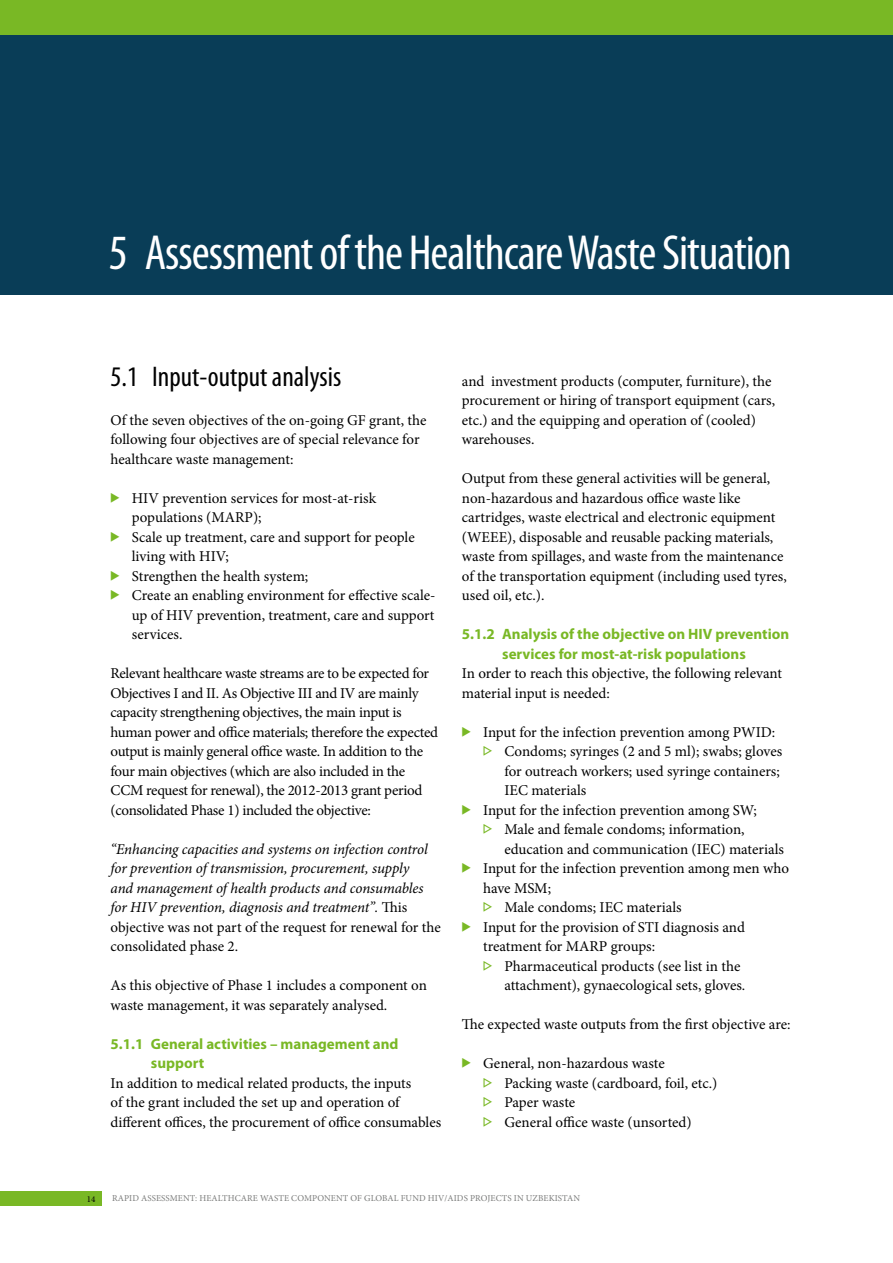
<style>
.page{position:relative;width:893px;height:1263px;background:#fff}
.page>*{position:absolute;margin:0;border:0;box-sizing:border-box;transform-origin:0 0}
.t1{font:condensed 49.5px "Myriad Pro";letter-spacing:-.02em;color:#fff}
.t2{font:condensed 28.5px "Myriad Pro";color:#000}
.t3{font:15px/19.5px "Minion Pro";letter-spacing:-.01em;color:#000}
.t4{font:italic 15px/19.5px "Minion Pro";letter-spacing:-.01em;color:#000}
.t5{font:700 15px/19.5px "Myriad Pro";color:#79b825}
.t6{font:9px "Minion Pro";letter-spacing:.01em;color:#7a7b7a}
.t7{font:9px "Minion Pro";color:#000}
.s1{font-family:"Geometric Arrows";font-size:10.5px;color:#79b825}
.s2{font-style:normal}
</style>
<div class="page">
<div style="left:0;top:1191px;width:102px;height:15px;background:#79b825"></div>
<div style="left:0;top:0;width:893px;height:295px;background:#093d57"></div>
<div style="left:0;top:0;width:893px;height:35px;background:#79b825"></div>
<h1 class="t1" style="left:109px;top:225px;width:684px">5 Assessment of the Healthcare Waste Situation</h1>
<h2 class="t2" style="left:111px;top:361px;width:232px">5.1 I nput-output analysis</h2>
<p class="t3" style="left:111px;top:410px;width:317px">Of the seven objectives of the on-going GF grant, the following four objectives are of special relevance for healthcare waste management:</p>
<p class="t3" style="left:111px;top:488px;width:267px"><span class="s1">{</span> HIV prevention services for most-at-risk</p>
<p class="t3" style="left:132px;top:508px;width:131px">populations (MARP);</p>
<p class="t3" style="left:111px;top:527px;width:306px"><span class="s1">{</span> Scale up treatment, care and support for people</p>
<p class="t3" style="left:132px;top:547px;width:98px">living with HIV;</p>
<p class="t3" style="left:111px;top:566px;width:199px"><span class="s1">{</span> Strengthen the health system;</p>
<p class="t3" style="left:111px;top:586px;width:326px"><span class="s1">{</span> Create an enabling environment for effective scale-</p>
<p class="t3" style="left:132px;top:605px;width:304px">up of HIV prevention, treatment, care and support</p>
<p class="t3" style="left:132px;top:625px;width:52px">services.</p>
<p class="t3" style="left:111px;top:664px;width:329px">Relevant healthcare waste streams are to be expected for Objectives I and II . As Objective III and IV are mainly capacity strengthening objectives, the main input is human power and office materials; therefore the expected output is mainly general office waste. In addition to the four main objectives (which are also included in the<br>CCM</p>
<p class="t3" style="left:111px;top:781px;width:313px;text-indent:36px">request for renewal), the 2012-2013 grant period (consolidated Phase 1) included the objective:</p>
<p class="t4" style="left:111px;top:840px;width:332px">“Enhancing capacities and systems on infection control for prevention of transmission, procurement, supply<br>and management of health products and consumables for HIV prevention, diagnosis and treatment”. <span class="s2">This objective was not part of the request for renewal for the consolidated phase 2.</span></p>
<p class="t3" style="left:111px;top:976px;width:318px">As this objective of Phase 1 includes a component on waste management, it was separately analysed.</p>
<p class="t5" style="left:151px;top:1034px;width:249px;text-indent:-40px">5.1.1 General activities – management and support</p>
<p class="t3" style="left:111px;top:1073px;width:332px">In addition to medical related products, the inputs<br>of the grant included the set up and operation of different offices, the procurement of office consumables</p>
<p class="t3" style="left:462px;top:371px;width:315px">and investment products (computer, furniture), the procurement or hiring of transport equipment (cars, etc.) and the equipping and operation of (cooled) warehouses.</p>
<p class="t3" style="left:462px;top:469px;width:326px">Output from these general activities will be general, non-hazardous and hazardous office waste like cartridges, waste electrical and electronic equipment (WEEE), disposable and reusable packing materials, waste from spillages, and waste from the maintenance of the transportation equipment (including used tyres, used oil, etc.).</p>
<p class="t5" style="left:462px;top:624px;width:329px;text-align:center">5.1.2 Analysis of the objective on HIV prevention services for most-at-risk populations</p>
<p class="t3" style="left:462px;top:664px;width:322px">In order to reach this objective, the following relevant material input is needed:</p>
<p class="t3" style="left:462px;top:722px;width:315px"><span class="s1">{</span> Input for the infection prevention among PWID :</p>
<p class="t3" style="left:483px;top:742px;width:301px"><span class="s1">P</span> Condoms; syringes (2 and 5 ml); swabs; gloves</p>
<p class="t3" style="left:504px;top:761px;width:277px">for outreach workers; used syringe containers;</p>
<p class="t3" style="left:504px;top:781px;width:9px">IEC</p>
<p class="t3" style="left:531px;top:781px;width:57px">materials</p>
<p class="t3" style="left:462px;top:800px;width:296px"><span class="s1">{</span> Input for the infection prevention among SW;</p>
<p class="t3" style="left:483px;top:820px;width:263px"><span class="s1">P</span> Male and female condoms; information,</p>
<p class="t3" style="left:504px;top:839px;width:281px">education and communication (IEC) materials</p>
<p class="t3" style="left:462px;top:859px;width:329px"><span class="s1">{</span> Input for the infection prevention among men who</p>
<p class="t3" style="left:483px;top:878px;width:43px">have MSM</p>
<p class="t3" style="left:483px;top:878px;width:126px;text-align:center">;<br><span class="s1">P</span> Male condoms; IEC</p>
<p class="t3" style="left:627px;top:898px;width:57px">materials</p>
<p class="t3" style="left:462px;top:917px;width:285px"><span class="s1">{</span> Input for the provision of STI diagnosis and</p>
<p class="t3" style="left:483px;top:937px;width:174px">treatment for MARP groups:</p>
<p class="t3" style="left:483px;top:956px;width:259px"><span class="s1">P</span> Pharmaceutical products (see list in the</p>
<p class="t3" style="left:504px;top:976px;width:242px">attachment), gynaecological sets, gloves.</p>
<p class="t3" style="left:462px;top:1015px;width:330px">The expected waste outputs from the first objective are:</p>
<p class="t3" style="left:483px;top:1054px;width:236px;text-indent:-21px"><span class="s1">{</span> General, non-hazardous waste<br><span class="s1">P</span> Packing waste (cardboard, foil, etc.)<br><span class="s1">P</span> Paper waste<br><span class="s1">P</span> General office waste (unsorted)</p>
<p class="t7" style="left:87px;top:1193px;width:10px">14</p>
<p class="t6" style="left:112px;top:1192px;width:342px">Rapid Assessment: Healthcare Waste Component of Global Fund HIV/AIDS</p>
<p class="t6" style="left:470px;top:1192px;width:112px">Projects in Uzbekistan</p>
</div>
